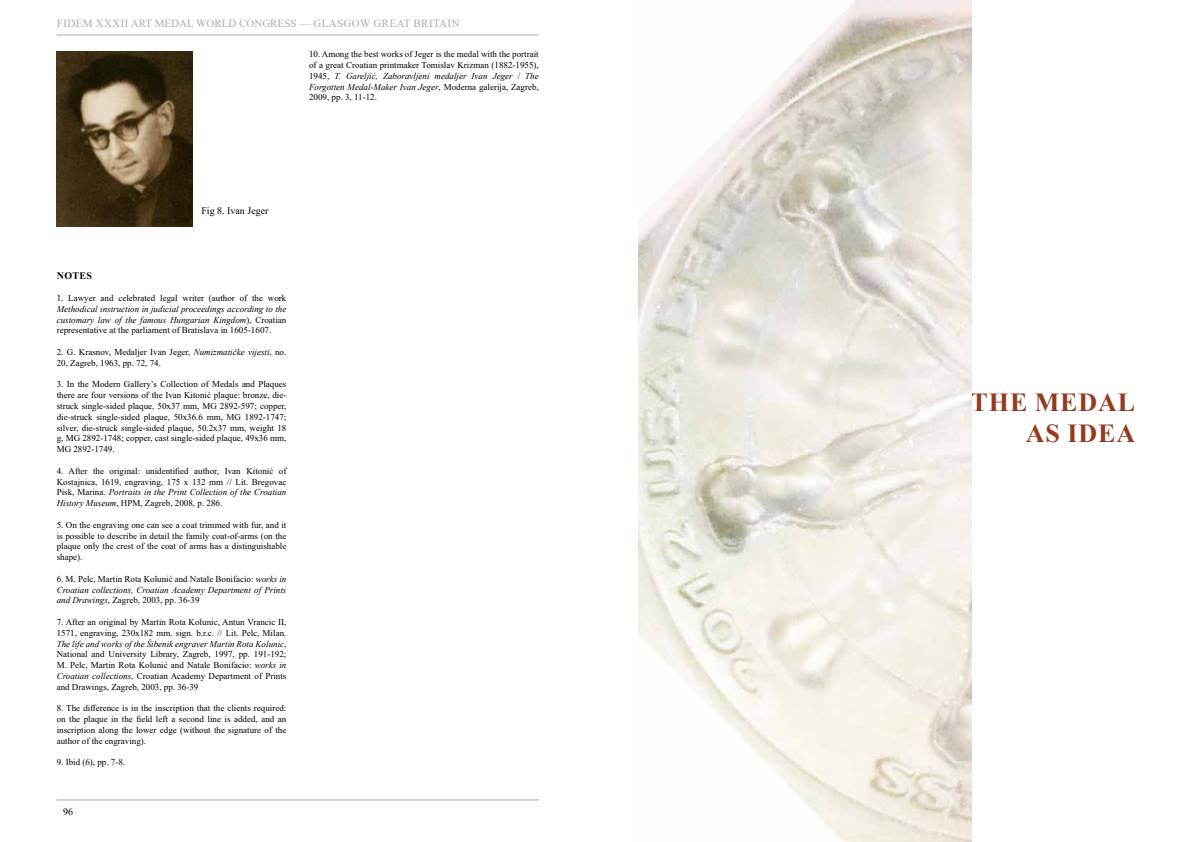
<style>
.page{position:relative;width:1191px;height:842px;background:#fff}
.page>*{position:absolute;margin:0;border:0;box-sizing:border-box;transform-origin:0 0}
.t1{font:700 26px/31.2px "Times New Roman";color:#95391f}
.t2{font:11px "Times New Roman";color:#a8aaad}
.t3{font:11px "Times New Roman";letter-spacing:.035em;color:#a8aaad}
.t4{font:10px "Times New Roman";color:#000}
.t5{font:700 10px "Times New Roman";color:#000}
.t6{font:9px/10.8px "Times New Roman";color:#000;text-align:justify}
.t7{font:italic 9px/10.8px "Times New Roman";color:#000;text-align:justify}
.s1{font-style:italic}
.s2{font-style:normal}
</style>
<div class="page">
<hr style="left:57px;top:34px;width:482px;height:1px;background:#a8aaad">
<hr style="left:57px;top:799px;width:482px;height:1px;background:#a8aaad">
<img style="left:57px;top:51px;width:135px;height:175px">
<svg style="left:971px;top:385px;width:1px;height:28px"></svg>
<img style="left:639px;top:0;width:332px;height:842px">
<p class="t3" style="left:57px;top:16px;width:107px">fidem xxxiI ART MED</p>
<p class="t2" style="left:179px;top:16px;width:144px">AL WORLD CONGRESS — glasgow</p>
<p class="t2" style="left:373px;top:16px;width:87px">great britain</p>
<p class="t6" style="left:309px;top:49px;width:231px">10. Among the best works of Jeger is the medal with the portrait of a great Croatian printmaker Tomislav Krizman (1882-1955), 1945, <span class="s1">T. Gareljić, Zaboravljeni medaljer Ivan Jeger</span> / <span class="s1">The Forgotten Medal-Maker Ivan Jeger</span>, Moderna galerija, Zagreb, 2009, pp. 3, 11-12.</p>
<p class="t4" style="left:201px;top:204px;width:69px">Fig 8. Ivan Jeger</p>
<p class="t5" style="left:57px;top:269px;width:8px">NOTES</p>
<p class="t6" style="left:57px;top:292px;width:231px">1. Lawyer and celebrated legal writer (author of the work <span class="s1">Methodical instruction in judicial proceedings according to the customary law of the famous Hungarian Kingdom</span>), Croatian representative at the parliament of Bratislava in 1605-1607.</p>
<p class="t6" style="left:57px;top:346px;width:231px">2. G. Krasnov, Medaljer Ivan Jeger, <span class="s1">Numizmatičke vijesti</span>, no.<br>20, Zagreb, 1963, pp. 72, 74.</p>
<p class="t6" style="left:57px;top:379px;width:231px">3. In the Modern Gallery’s Collection of Medals and Plaques there are four versions of the Ivan Kitonić plaque: bronze, die&shy;struck single-sided plaque, 50x37 mm, MG 2892-597; copper, die-struck single-sided plaque, 50x36.6 mm, MG 1892-1747; silver, die-struck single-sided plaque, 50.2x37 mm, weight 18 g, MG 2892-1748; copper, cast single-sided plaque, 49x36 mm, MG 2892-1749.</p>
<p class="t6" style="left:57px;top:465px;width:231px">4. After the original: unidentified author, Ivan Kitonić of Kostajnica, 1619, engraving, 175 x 132 mm // Lit. Bregovac Pisk, Marina. <span class="s1">Portraits in the Print Collection of the Croatian History Museum</span>, HPM, Zagreb, 2008, p. 286.</p>
<p class="t6" style="left:57px;top:519px;width:231px">5. On the engraving one can see a coat trimmed with fur, and it is possible to describe in detail the family coat-of-arms (on the plaque only the crest of the coat of arms has a distinguishable shape).</p>
<p class="t7" style="left:57px;top:573px;width:231px"><span class="s2">6. M. Pelc, Martin Rota Kolunić and Natale Bonifacio:</span> works in Croatian collections, Croatian Academy Department of Prints and Drawings<span class="s2">, Zagreb, 2003, pp. 36-39</span></p>
<p class="t6" style="left:57px;top:616px;width:231px">7. After an original by Martin Rota Kolunic, Antun Vrancic II, 1571, engraving, 230x182 mm. sign. b.r.c. // Lit. Pelc, Milan.<br><span class="s1">The life and works of the Šibenik engraver Martin Rota Kolunic</span>, National and University Library, Zagreb, 1997, pp. 191-192; M. Pelc, Martin Rota Kolunić and Natale Bonifacio: <span class="s1">works in Croatian collections</span>, Croatian Academy Department of Prints and Drawings, Zagreb, 2003, pp. 36-39</p>
<p class="t6" style="left:57px;top:703px;width:231px">8. The difference is in the inscription that the clients required: on the plaque in the field left a second line is added, and an inscription along the lower edge (without the signature of the author of the engraving).</p>
<p class="t6" style="left:57px;top:757px;width:70px">9. Ibid (6), pp. 7-8.</p>
<p class="t4" style="left:63px;top:804px;width:11px">96</p>
<p class="t1" style="left:1026px;top:386px;width:60px;text-indent:-55px">THE MEDAL<br>AS IDEA</p>
</div>
